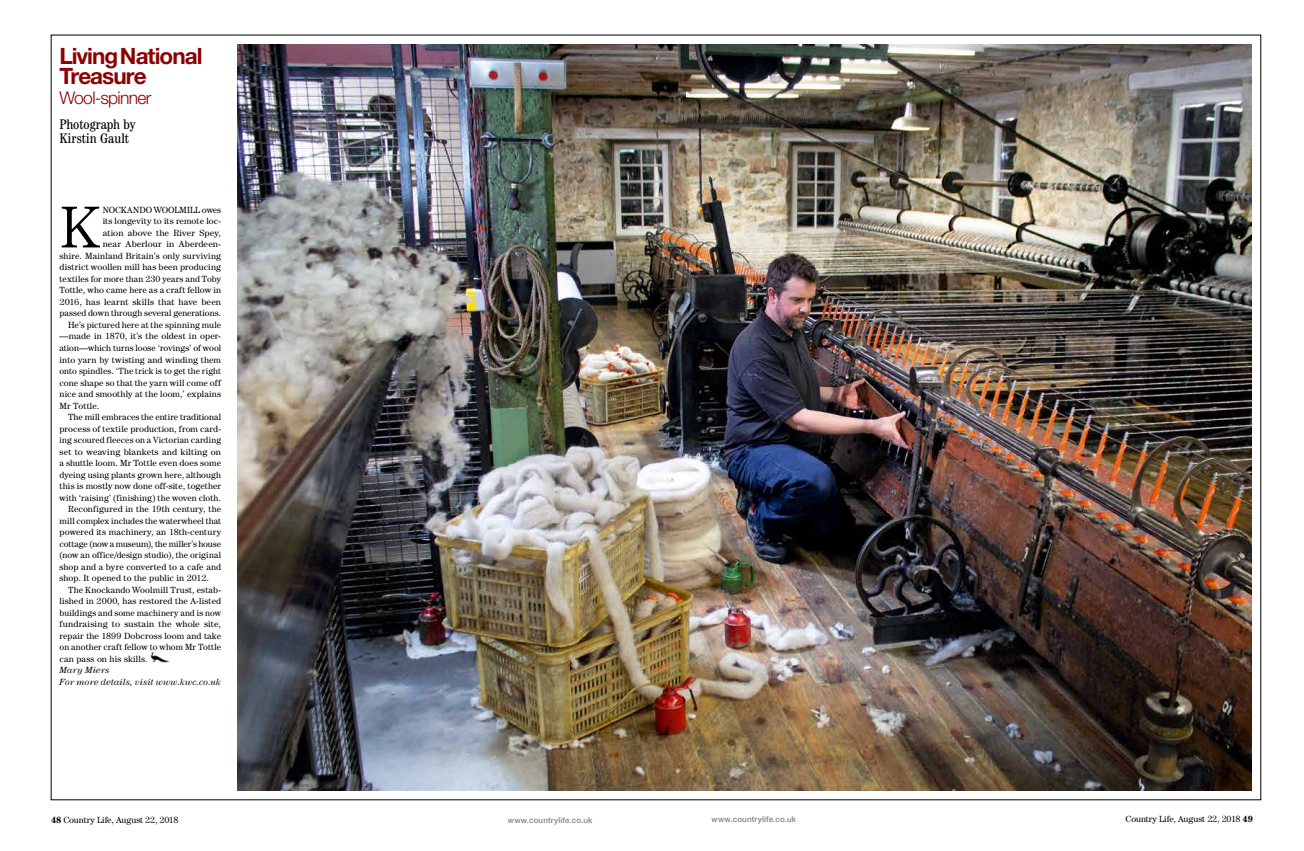
<style>
.page{position:relative;width:1304px;height:851px;background:#fff}
.page>*{position:absolute;margin:0;border:0;box-sizing:border-box;transform-origin:0 0}
.t1{font:300 59.4px "Century IT Cby BT";color:#000}
.t2{font:700 22.5px/20px "Helvetica Neue";letter-spacing:-.04em;color:#8b0304}
.t3{font:300 17.5px "Helvetica Neue";letter-spacing:-.04em;color:#8b0304}
.t4{font:condensed 14px/14px "Century IT Cby BT";color:#000}
.t5{font:9px "Century IT Cby BT";letter-spacing:.01em;color:#000}
.t6{font:9px "Century IT Cby BT";letter-spacing:.03em;color:#000}
.t7{font:italic 9px/11.5px "Century IT Cby BT";letter-spacing:.015em;color:#000}
.t8{font:500 8px "Helvetica Neue";letter-spacing:.015em;color:#808285}
.s1{font-weight:700}
</style>
<div class="page">
<img style="left:237px;top:45px;width:1015px;height:745px">
<img style="left:150px;top:651px;width:20px;height:11px">
<h2 class="t2" style="left:60px;top:45px;width:145px">Living National<br>Treasure</h2>
<h3 class="t3" style="left:60px;top:87px;width:93px">Wool-spinner</h3>
<h3 class="t4" style="left:60px;top:117px;width:77px">Photograph by<br>Kirstin Gault</h3>
<h1 class="t1" style="left:60px;top:191px;width:42px">K</h1>
<p class="t5" style="left:103px;top:204px;width:120px">nockando Woolmill owes</p>
<p class="t5" style="left:103px;top:216px;width:120px">its longevity to its remote loc-</p>
<p class="t5" style="left:103px;top:227px;width:120px">ation above the River Spey,</p>
<p class="t5" style="left:103px;top:239px;width:120px">near Aberlour in Aberdeen-</p>
<p class="t6" style="left:60px;top:250px;width:163px">shire. Mainland Britain’s only surviving</p>
<p class="t5" style="left:60px;top:262px;width:163px">district woollen mill has been producing</p>
<p class="t5" style="left:60px;top:273px;width:163px">textiles for more than 230 years and Toby</p>
<p class="t5" style="left:60px;top:285px;width:163px">Tottle, who came here as a craft fellow in</p>
<p class="t5" style="left:60px;top:296px;width:163px">2016, has learnt skills that have been</p>
<p class="t5" style="left:60px;top:308px;width:163px">passed down through several generations.</p>
<p class="t5" style="left:68px;top:319px;width:155px">He’s pictured here at the spinning mule</p>
<p class="t5" style="left:60px;top:331px;width:163px">—made in 1870, it’s the oldest in oper-</p>
<p class="t5" style="left:60px;top:342px;width:163px">ation—which turns loose ‘rovings’ of wool</p>
<p class="t5" style="left:60px;top:354px;width:163px">into yarn by twisting and winding them</p>
<p class="t5" style="left:60px;top:365px;width:163px">onto spindles. ‘The trick is to get the right</p>
<p class="t5" style="left:60px;top:377px;width:163px">cone shape so that the yarn will come off</p>
<p class="t5" style="left:60px;top:388px;width:163px">nice and smoothly at the loom,’ explains</p>
<p class="t5" style="left:60px;top:400px;width:41px">Mr Tottle.</p>
<p class="t5" style="left:68px;top:411px;width:155px">The mill embraces the entire traditional</p>
<p class="t5" style="left:60px;top:423px;width:163px">process of textile production, from card-</p>
<p class="t5" style="left:60px;top:434px;width:163px">ing scoured fleeces on a Victorian carding</p>
<p class="t5" style="left:60px;top:446px;width:163px">set to weaving blankets and kilting on</p>
<p class="t5" style="left:60px;top:457px;width:163px">a shuttle loom. Mr Tottle even does some</p>
<p class="t5" style="left:60px;top:469px;width:163px">dyeing using plants grown here, although</p>
<p class="t5" style="left:60px;top:480px;width:163px">this is mostly now done off-site, together</p>
<p class="t5" style="left:60px;top:492px;width:163px">with ‘raising’ (finishing) the woven cloth.</p>
<p class="t5" style="left:68px;top:503px;width:155px">Reconfigured in the 19th century, the</p>
<p class="t5" style="left:60px;top:515px;width:163px">mill complex includes the waterwheel that</p>
<p class="t5" style="left:60px;top:526px;width:163px">powered its machinery, an 18th-century</p>
<p class="t5" style="left:60px;top:538px;width:163px">cottage (now a museum), the miller’s house</p>
<p class="t5" style="left:60px;top:549px;width:163px">(now an office/design studio), the original</p>
<p class="t5" style="left:60px;top:561px;width:163px">shop and a byre converted to a cafe and</p>
<p class="t5" style="left:60px;top:572px;width:151px">shop. It opened to the public in 2012.</p>
<p class="t5" style="left:68px;top:584px;width:155px">The Knockando Woolmill Trust, estab-</p>
<p class="t5" style="left:60px;top:595px;width:163px">lished in 2000, has restored the A-listed</p>
<p class="t5" style="left:60px;top:607px;width:163px">buildings and some machinery and is now</p>
<p class="t5" style="left:60px;top:618px;width:163px">fundraising to sustain the whole site,</p>
<p class="t5" style="left:60px;top:630px;width:163px">repair the 1899 Dobcross loom and take</p>
<p class="t5" style="left:60px;top:641px;width:163px">on another craft fellow to whom Mr Tottle</p>
<p class="t6" style="left:60px;top:653px;width:90px">can pass on his skills.</p>
<p class="t7" style="left:60px;top:664px;width:163px">Mary Miers<br>For more details, visit www.kwc.co.uk</p>
<p class="t5" style="left:51px;top:814px;width:129px"><span class="s1">48</span> Country Life, August 22, 2018</p>
<p class="t8" style="left:508px;top:815px;width:86px">www.countrylife.co.uk</p>
<p class="t8" style="left:711px;top:814px;width:86px">www.countrylife.co.uk</p>
<p class="t5" style="left:1125px;top:813px;width:129px">Country Life, August 22, 2018 <span class="s1">49</span></p>
</div>
